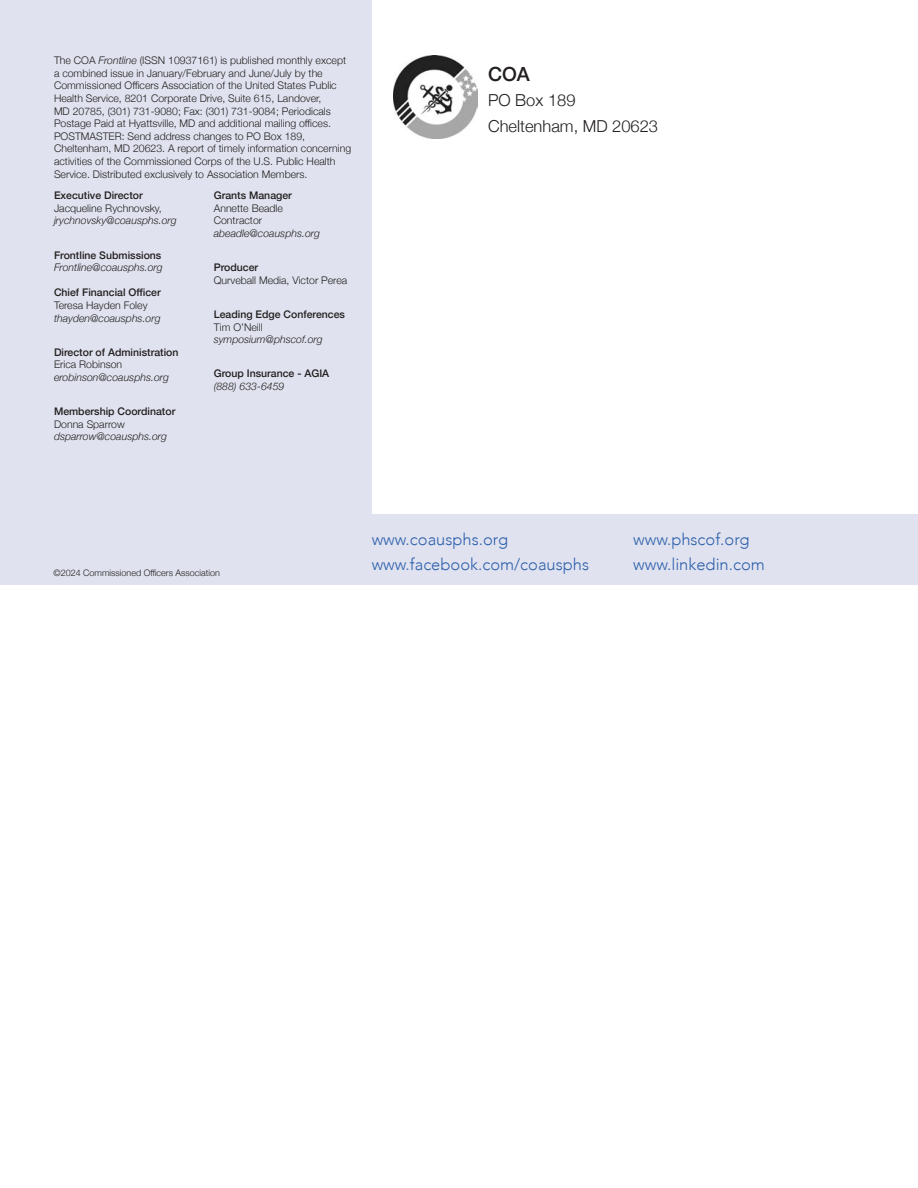
<style>
.page{position:relative;width:918px;height:1188px;background:#fff}
.page>*{position:absolute;margin:0;border:0;box-sizing:border-box;transform-origin:0 0}
.Body{font:500 19.5px "Helvetica Neue";color:#231f20}
.Body-2{font:300 16.5px "Avenir";color:#2e5fac}
.Body-3{font:300 16.5px/25.7px "Helvetica Neue";color:#231f20}
.Body-4{font:300 10.5px/12.6px "Helvetica Neue";color:#231f20}
.DIS_Email{font:italic 300 10.5px/12.6px "Helvetica Neue";color:#231f20}
.DIS_Title{font:500 10.5px "Helvetica Neue";color:#231f20}
.DIS_Email-2{font:500 10.5px/12.6px "Helvetica Neue";color:#231f20}
.DIS_Title-2{font:italic 300 10.5px/12.6px "Helvetica Neue";color:#231f20}
.DIS_Name{font:300 10.5px/12.6px "Helvetica Neue";color:#231f20}
.DIS_Email-3{font:300 10.5px "Helvetica Neue";color:#231f20}
.Body-5{font:300 9px "Helvetica Neue";color:#231f20}
.s1{font-style:italic}
.s2{font-style:normal}
.s3{font-weight:500;font-style:normal}
.s4{font-weight:300}
.s5{font-weight:300;font-style:italic}
</style>
<div class="page">
<div style="left:0;top:0;width:372px;height:585px;background:#e0e3ef"></div>
<div style="left:372px;top:515px;width:546px;height:70px;background:#e0e3ef"></div>
<img style="left:394px;top:55px;width:83px;height:83px">
<p class="Body-4" style="left:54px;top:53px;width:299px">The COA <span class="s1">Frontline</span> (ISSN 10937161) is published monthly except a combined issue in January/February and June/July by the Commissioned Officers Association of the United States Public Health Service, 8201 Corporate Drive, Suite 615, Landover,<br>MD 20785, (301) 731-9080; Fax: (301) 731-9084; Periodicals Postage Paid at Hyattsville, MD and additional mailing offices.<br>POSTMASTER: Send address changes to PO Box 189, Cheltenham, MD 20623. A report of timely information concerning activities of the Commissioned Corps of the U.S. Public Health Service. Distributed exclusively to Association Members.</p>
<p class="DIS_Title" style="left:54px;top:187px;width:90px">Executive Director</p>
<p class="DIS_Email" style="left:54px;top:201px;width:124px"><span class="s2">Jacqueline Rychnovsky, </span>jrychnovsky@coausphs.org</p>
<p class="DIS_Title-2" style="left:54px;top:248px;width:110px"><span class="s3">Frontline Submissions<br></span>Frontline@coausphs.org</p>
<p class="DIS_Title" style="left:54px;top:284px;width:108px">Chief Financial Officer</p>
<p class="DIS_Email" style="left:54px;top:298px;width:108px"><span class="s2">Teresa Hayden Foley </span>thayden@coausphs.org</p>
<p class="DIS_Email-2" style="left:54px;top:345px;width:126px">Director of Administration<br><span class="s4">Erica Robinson </span><span class="s5">erobinson@coausphs.org</span></p>
<p class="DIS_Title" style="left:54px;top:403px;width:123px">Membership Coordinator</p>
<p class="DIS_Name" style="left:54px;top:417px;width:72px">Donna Sparrow</p>
<p class="DIS_Email" style="left:54px;top:430px;width:115px">dsparrow@coausphs.org</p>
<p class="DIS_Title" style="left:214px;top:187px;width:80px">Grants Manager</p>
<p class="DIS_Name" style="left:214px;top:201px;width:71px">Annette Beadle<br>Contractor</p>
<p class="DIS_Email" style="left:214px;top:226px;width:108px">abeadle@coausphs.org</p>
<p class="DIS_Title" style="left:214px;top:259px;width:46px">Producer</p>
<p class="DIS_Email-3" style="left:214px;top:272px;width:135px">Qurveball Media, Victor Perea</p>
<p class="DIS_Title" style="left:214px;top:306px;width:133px">Leading Edge Conferences</p>
<p class="DIS_Email" style="left:214px;top:320px;width:110px"><span class="s2">Tim O’Neill </span>symposium@phscof.org</p>
<p class="DIS_Title" style="left:214px;top:365px;width:117px">Group Insurance - AGIA</p>
<p class="DIS_Email" style="left:214px;top:379px;width:72px">(888) 633-6459</p>
<p class="Body" style="left:488px;top:58px;width:43px">COA</p>
<p class="Body-3" style="left:488px;top:86px;width:172px">PO Box 189<br>Cheltenham, MD 20623</p>
<p class="Body-5" style="left:54px;top:566px;width:168px">©2024 Commissioned Officers Association</p>
<p class="Body-2" style="left:372px;top:530px;width:138px">www.coausphs.org</p>
<p class="Body-2" style="left:372px;top:554px;width:219px">www.facebook.com/coausphs</p>
<p class="Body-2" style="left:633px;top:530px;width:118px">www.phscof.org</p>
<p class="Body-2" style="left:633px;top:554px;width:133px">www.linkedin.com</p>
</div>
